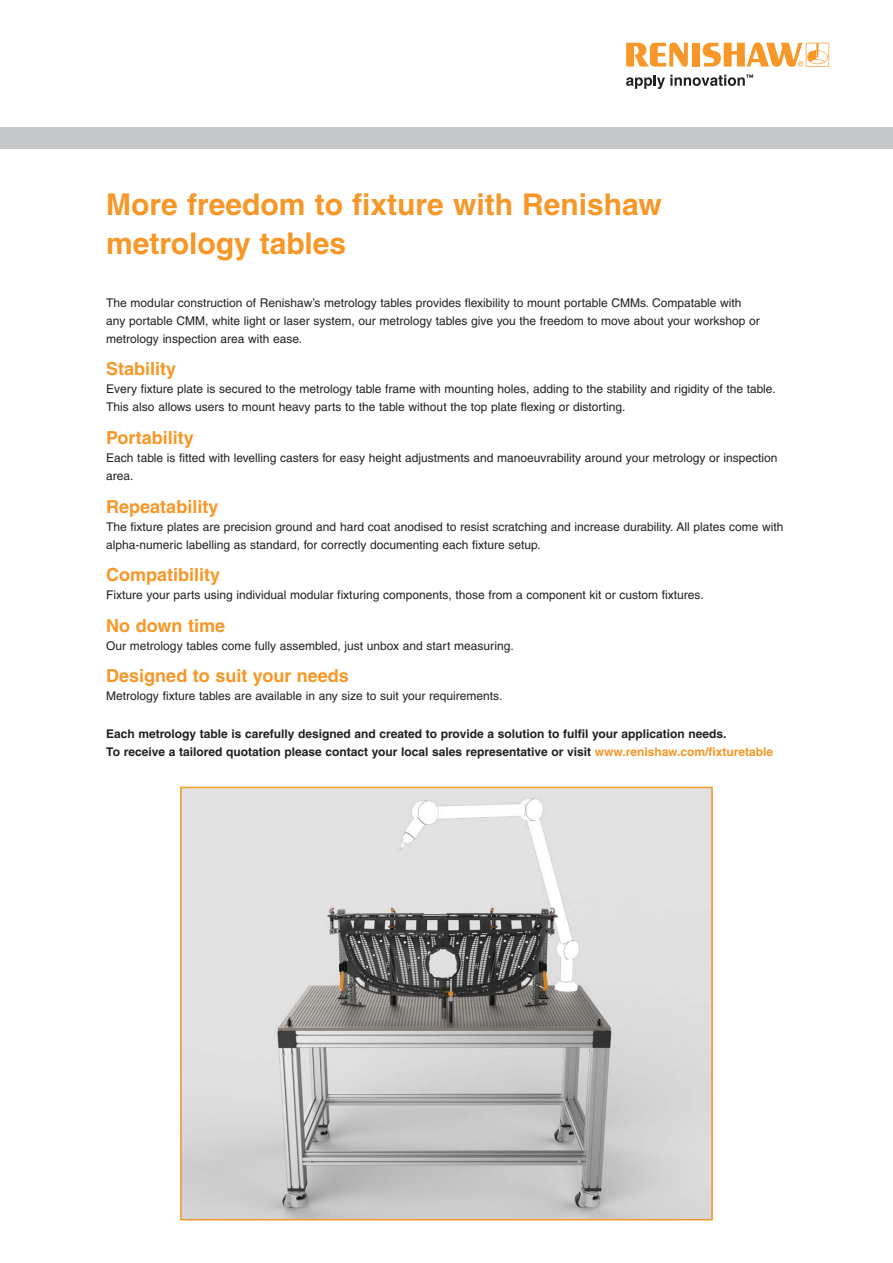
<style>
.page{position:relative;width:893px;height:1263px;background:#fff}
.page>*{position:absolute;margin:0;border:0;box-sizing:border-box;transform-origin:0 0}
.Heading{font:700 30px/39px "Helvetica";color:#f79727}
.Sub_heading{font:700 18px "Helvetica";color:#f79727}
.Sub_heading-2{font:12px/18px "Helvetica";color:#231f20}
.Text{font:12px/18px "Helvetica";color:#231f20}
.Body_Text_8pt{font:700 12px/18px "Helvetica";color:#231f20}
.s1{color:#f79727}
</style>
<div class="page">
<hr style="left:892px;top:128px;width:1px;height:148px;background:#f79727">
<div style="left:0;top:128px;width:893px;height:21px;background:#c7c8ca"></div>
<svg style="left:626px;top:43px;width:62px;height:24px"></svg>
<div style="left:692px;top:43px;width:8px;height:24px;background:#f79727"></div>
<svg style="left:703px;top:43px;width:126px;height:24px"></svg>
<svg style="left:626px;top:75px;width:127px;height:14px"></svg>
<img style="left:183px;top:790px;width:527px;height:427px">
<div style="left:180px;top:787px;width:533px;height:433px;border:2px solid #f79727"></div>
<p class="Heading" style="left:106px;top:184px;width:557px">More freedom to fixture with Renishaw metrology tables</p>
<p class="Text" style="left:106px;top:294px;width:655px">The modular construction of Renishaw’s metrology tables provides flexibility to mount portable CMMs. Compatable with any portable CMM, white light or laser system, our metrology tables give you the freedom to move about your workshop or metrology inspection area with ease.</p>
<p class="Sub_heading" style="left:106px;top:358px;width:72px">Stability</p>
<p class="Sub_heading-2" style="left:106px;top:380px;width:671px">Every fixture plate is secured to the metrology table frame with mounting holes, adding to the stability and rigidity of the table.<br>This also allows users to mount heavy parts to the table without the top plate flexing or distorting.</p>
<p class="Sub_heading" style="left:106px;top:427px;width:89px">Portability</p>
<p class="Sub_heading-2" style="left:106px;top:449px;width:673px">Each table is fitted with levelling casters for easy height adjustments and manoeuvrability around your metrology or inspection area.</p>
<p class="Sub_heading" style="left:106px;top:495px;width:114px">Repeatability</p>
<p class="Sub_heading-2" style="left:106px;top:517px;width:679px">The fixture plates are precision ground and hard coat anodised to resist scratching and increase durability. All plates come with alpha-numeric labelling as standard, for correctly documenting each fixture setup.</p>
<p class="Sub_heading" style="left:106px;top:564px;width:116px">Compatibility</p>
<p class="Sub_heading-2" style="left:106px;top:586px;width:599px">Fixture your parts using individual modular fixturing components, those from a component kit or custom fixtures.</p>
<p class="Sub_heading" style="left:106px;top:614px;width:120px">No down time</p>
<p class="Sub_heading-2" style="left:106px;top:636px;width:409px">Our metrology tables come fully assembled, just unbox and start measuring.</p>
<p class="Sub_heading" style="left:106px;top:665px;width:244px">Designed to suit your needs</p>
<p class="Sub_heading-2" style="left:106px;top:687px;width:398px">Metrology fixture tables are available in any size to suit your requirements.</p>
<p class="Body_Text_8pt" style="left:106px;top:725px;width:668px">Each metrology table is carefully designed and created to provide a solution to fulfil your application needs.<br>To receive a tailored quotation please contact your local sales representative or visit <span class="s1">www.renishaw.com/fixturetable</span></p>
</div>
